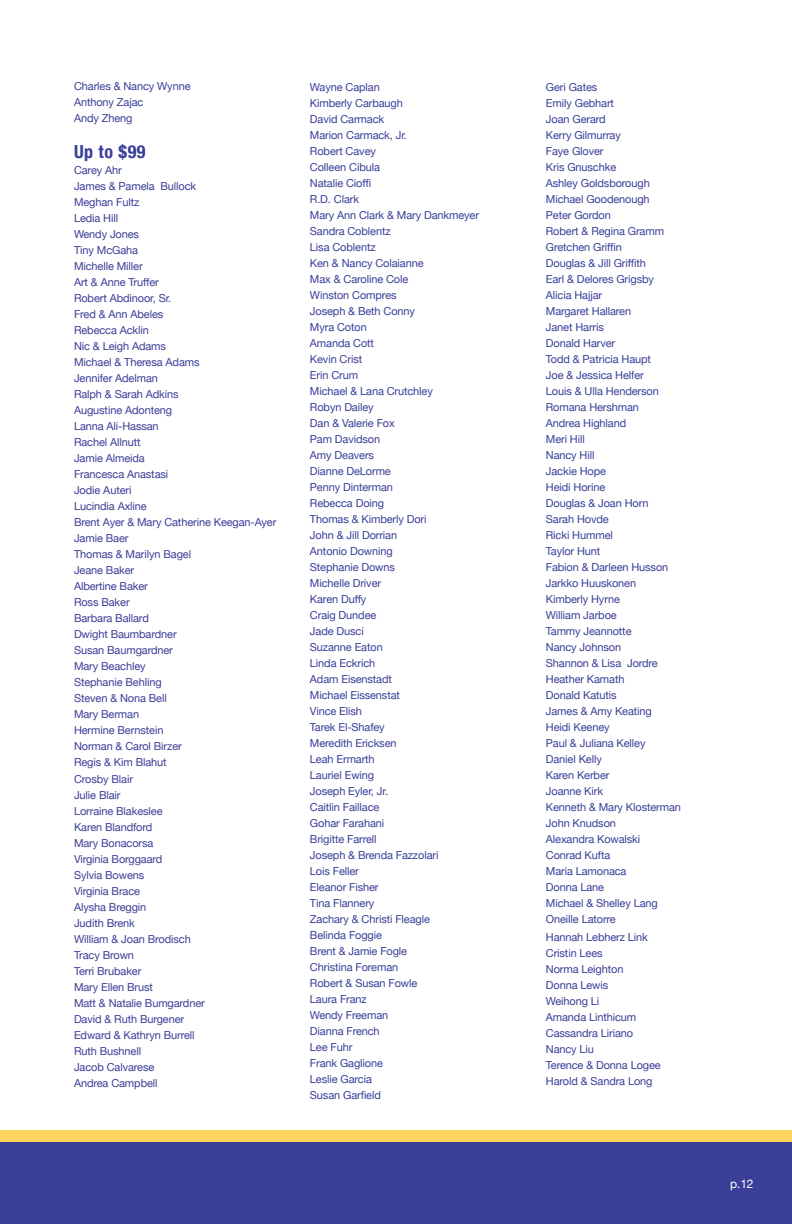
<style>
.page{position:relative;width:792px;height:1224px;background:#fff}
.page>*{position:absolute;margin:0;border:0;box-sizing:border-box;transform-origin:0 0}
.t1{font:700 condensed 18px "Helvetica Neue";color:#393e97}
.t2{font:12px "Helvetica Neue";color:#fff}
.t3{font:11px/16px "Helvetica Neue";letter-spacing:-.01em;color:#393e97}
</style>
<div class="page">
<div style="left:0;top:1142px;width:792px;height:82px;background:#393e97"></div>
<div style="left:0;top:1130px;width:792px;height:12px;background:#fcd561"></div>
<p class="t3" style="left:74px;top:79px;width:118px">Charles &amp; Nancy Wynne<br>Anthony Zajac<br>Andy Zheng</p>
<h1 class="t1" style="left:74px;top:141px;width:73px">Up to $99</h1>
<p class="t3" style="left:74px;top:163px;width:204px">Carey Ahr<br>James &amp; Pamela Bullock<br>Meghan Fultz<br>Ledia Hill<br>Wendy Jones<br>Tiny McGaha<br>Michelle Miller<br>Art &amp; Anne Truffer<br>Robert Abdinoor, Sr.<br>Fred &amp; Ann Abeles<br>Rebecca Acklin<br>Nic &amp; Leigh Adams<br>Michael &amp; Theresa Adams<br>Jennifer Adelman<br>Ralph &amp; Sarah Adkins<br>Augustine Adonteng<br>Lanna Ali-Hassan<br>Rachel Allnutt<br>Jamie Almeida<br>Francesca Anastasi<br>Jodie Auteri<br>Lucindia Axline<br>Brent Ayer &amp; Mary Catherine Keegan-Ayer<br>Jamie Baer<br>Thomas &amp; Marilyn Bagel<br>Jeane Baker<br>Albertine Baker<br>Ross Baker<br>Barbara Ballard<br>Dwight Baumbardner<br>Susan Baumgardner<br>Mary Beachley<br>Stephanie Behling<br>Steven &amp; Nona Bell<br>Mary Berman<br>Hermine Bernstein<br>Norman &amp; Carol Birzer<br>Regis &amp; Kim Blahut<br>Crosby Blair<br>Julie Blair<br>Lorraine Blakeslee<br>Karen Blandford<br>Mary Bonacorsa<br>Virginia Borggaard<br>Sylvia Bowens<br>Virginia Brace<br>Alysha Breggin<br>Judith Brenk<br>William &amp; Joan Brodisch<br>Tracy Brown<br>Terri Brubaker<br>Mary Ellen Brust<br>Matt &amp; Natalie Bumgardner<br>David &amp; Ruth Burgener<br>Edward &amp; Kathryn Burrell<br>Ruth Bushnell<br>Jacob Calvarese<br>Andrea Campbell</p>
<p class="t3" style="left:310px;top:79px;width:171px">Wayne Caplan<br>Kimberly Carbaugh<br>David Carmack<br>Marion Carmack, Jr.<br>Robert Cavey<br>Colleen Cibula<br>Natalie Cioffi<br>R.D. Clark<br>Mary Ann Clark &amp; Mary Dankmeyer<br>Sandra Coblentz<br>Lisa Coblentz<br>Ken &amp; Nancy Colaianne<br>Max &amp; Caroline Cole<br>Winston Compres<br>Joseph &amp; Beth Conny<br>Myra Coton<br>Amanda Cott<br>Kevin Crist<br>Erin Crum<br>Michael &amp; Lana Crutchley<br>Robyn Dailey<br>Dan &amp; Valerie Fox<br>Pam Davidson<br>Amy Deavers<br>Dianne DeLorme<br>Penny Dinterman<br>Rebecca Doing<br>Thomas &amp; Kimberly Dori<br>John &amp; Jill Dorrian<br>Antonio Downing<br>Stephanie Downs<br>Michelle Driver<br>Karen Duffy<br>Craig Dundee<br>Jade Dusci<br>Suzanne Eaton<br>Linda Eckrich<br>Adam Eisenstadt<br>Michael Eissenstat<br>Vince Elish<br>Tarek El-Shafey<br>Meredith Ericksen<br>Leah Ermarth<br>Lauriel Ewing<br>Joseph Eyler, Jr.<br>Caitlin Faillace<br>Gohar Farahani<br>Brigitte Farrell<br>Joseph &amp; Brenda Fazzolari<br>Lois Feller<br>Eleanor Fisher<br>Tina Flannery<br>Zachary &amp; Christi Fleagle<br>Belinda Foggie<br>Brent &amp; Jamie Fogle<br>Christina Foreman<br>Robert &amp; Susan Fowle<br>Laura Franz<br>Wendy Freeman<br>Dianna French<br>Lee Fuhr<br>Frank Gaglione<br>Leslie Garcia<br>Susan Garfield</p>
<p class="t3" style="left:546px;top:80px;width:137px">Geri Gates<br>Emily Gebhart<br>Joan Gerard<br>Kerry Gilmurray<br>Faye Glover<br>Kris Gnuschke<br>Ashley Goldsborough<br>Michael Goodenough<br>Peter Gordon<br>Robert &amp; Regina Gramm<br>Gretchen Griffin<br>Douglas &amp; Jill Griffith<br>Earl &amp; Delores Grigsby<br>Alicia Hajjar<br>Margaret Hallaren<br>Janet Harris<br>Donald Harver<br>Todd &amp; Patricia Haupt<br>Joe &amp; Jessica Helfer<br>Louis &amp; Ulla Henderson<br>Romana Hershman<br>Andrea Highland<br>Meri Hill<br>Nancy Hill<br>Jackie Hope<br>Heidi Horine<br>Douglas &amp; Joan Horn<br>Sarah Hovde<br>Ricki Hummel<br>Taylor Hunt<br>Fabion &amp; Darleen Husson<br>Jarkko Huuskonen<br>Kimberly Hyrne<br>William Jarboe<br>Tammy Jeannotte<br>Nancy Johnson<br>Shannon &amp; Lisa Jordre<br>Heather Kamath<br>Donald Katutis<br>James &amp; Amy Keating<br>Heidi Keeney<br>Paul &amp; Juliana Kelley<br>Daniel Kelly<br>Karen Kerber<br>Joanne Kirk<br>Kenneth &amp; Mary Klosterman<br>John Knudson<br>Alexandra Kowalski<br>Conrad Kufta<br>Maria Lamonaca<br>Donna Lane<br>Michael &amp; Shelley Lang<br>Oneille Latorre</p>
<p class="t3" style="left:546px;top:930px;width:116px">Hannah Lebherz Link<br>Cristin Lees<br>Norma Leighton<br>Donna Lewis<br>Weihong Li<br>Amanda Linthicum<br>Cassandra Liriano<br>Nancy Liu<br>Terence &amp; Donna Logee<br>Harold &amp; Sandra Long</p>
<p class="t2" style="left:730px;top:1175px;width:25px">p.12</p>
</div>
